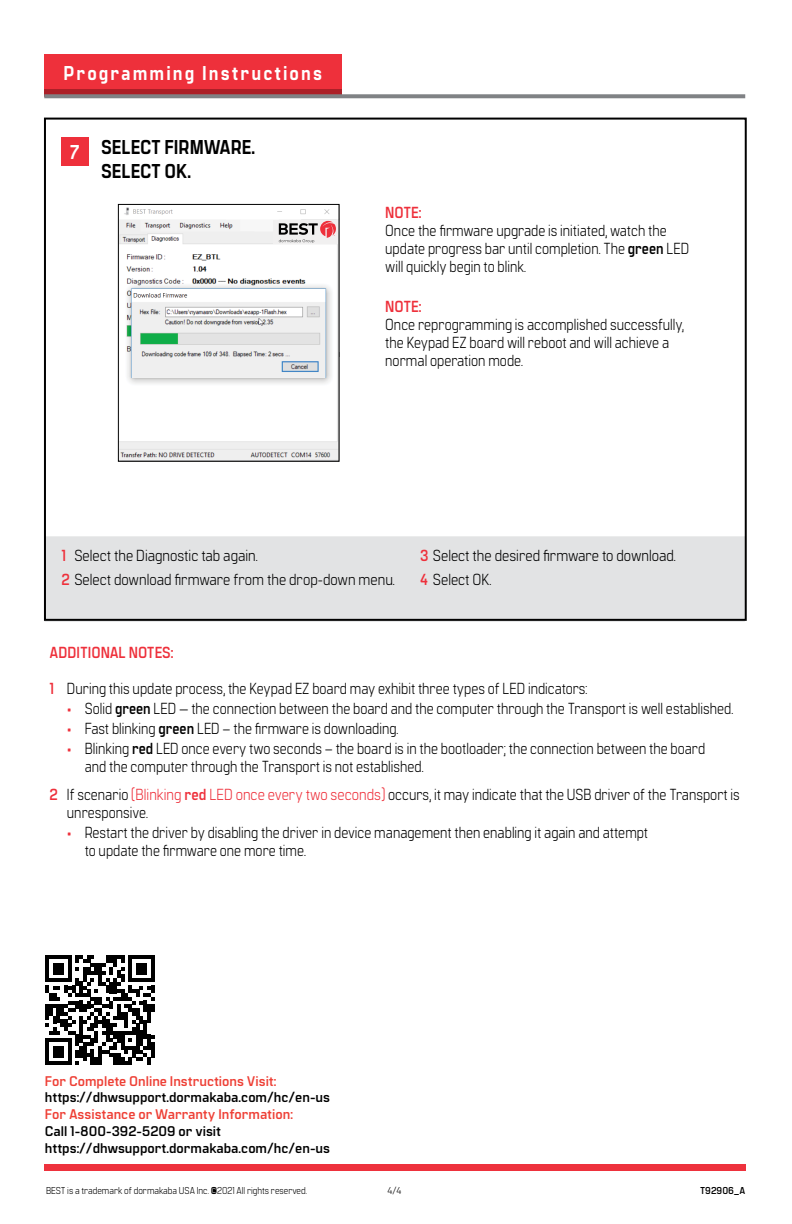
<style>
.page{position:relative;width:792px;height:1224px;background:#fff}
.page>*{position:absolute;margin:0;border:0;box-sizing:border-box;transform-origin:0 0}
.t1{font:800 20px "Manifold CF";letter-spacing:.115em;color:#fff;scale:.9 1}
.t2{font:800 20px/24px "Manifold CF";color:#000;scale:.9 1}
.t3{font:16px/18px "Manifold CF";color:#000;scale:.87 1}
.t4{font:16px/24px "Manifold CF";color:#000;scale:.9 1}
.t5{font:700 16px "Manifold CF";color:#ee303b;scale:.9 1}
.t6{font:700 14px/16.8px "Manifold CF";color:#000}
.t7{font:700 14px "Manifold CF";color:#ee4036}
.t8{font:10px "Manifold CF";color:#000;scale:.9 1}
.t9{font:700 10px "Manifold CF";color:#000;scale:.95 1}
.t10{font:10px "Manifold CF";color:#000;scale:.95 1}
.s1{font-weight:700}
.s2{font-weight:700;color:#ee303b}
.s3{color:#ee303b}
</style>
<div class="page">
<div style="left:44px;top:536px;width:701px;height:86px;background:#e2e3e4"></div>
<div style="left:44px;top:1164px;width:702px;height:7px;background:#ee323d"></div>
<div style="left:44px;top:55px;width:298px;height:42px;background:#ee303b"></div>
<div style="left:44px;top:89px;width:298px;height:7px;background:#ac2028"></div>
<svg style="left:44px;top:94px;width:701px;height:4px;background:#868487"></svg>
<div style="left:62px;top:137px;width:27px;height:28px;background:#ee303b"></div>
<div style="left:44px;top:118px;width:703px;height:503px;border:2px solid #000"></div>
<div style="left:62px;top:138px;width:27px;height:28px;background:#ee303b"></div>
<img style="left:120px;top:207px;width:218px;height:253px">
<div style="left:118px;top:204px;width:222px;height:258px;border:1px solid #000"></div>
<div style="left:273px;top:221px;width:65px;height:23px;background:#f1f0f0"></div>
<svg style="left:269px;top:221px;width:67px;height:32px"></svg>
<svg style="left:45px;top:956px;width:110px;height:109px"></svg>
<hr style="left:151px;top:1042px;width:4px;height:15px;background:#000">
<p class="t1" style="left:64px;top:62px;width:289px">Programming Instructions</p>
<p class="t1" style="left:70px;top:140px;width:12px">7</p>
<p class="t2" style="left:101px;top:137px;width:173px">SELECT FIRMWARE.<br>SELECT OK.</p>
<p class="t5" style="left:385px;top:203px;width:42px">NOTE:</p>
<p class="t3" style="left:385px;top:221px;width:351px">Once the firmware upgrade is initiated, watch the update progress bar until completion. The <span class="s1">green</span> LED will quickly begin to blink.</p>
<p class="t5" style="left:385px;top:297px;width:42px">NOTE:</p>
<p class="t3" style="left:385px;top:315px;width:345px">Once reprogramming is accomplished successfully, the Keypad EZ board will reboot and will achieve a normal operation mode.</p>
<p class="t4" style="left:62px;top:544px;width:372px"><span class="s2">1</span> Select the Diagnostic tab again.<br><span class="s2">2</span> Select download firmware from the drop-down menu.</p>
<p class="t4" style="left:420px;top:544px;width:286px"><span class="s2">3</span> Select the desired firmware to download.<br><span class="s2">4</span> Select OK.</p>
<p class="t5" style="left:49px;top:643px;width:139px">ADDITIONAL NOTES:</p>
<p class="t3" style="left:49px;top:680px;width:620px"><span class="s2">1</span> During this update process, the Keypad EZ board may exhibit three types of LED indicators:</p>
<p class="t3" style="left:67px;top:700px;width:767px"><span class="s2">•</span> Solid <span class="s1">green</span> LED — the connection between the board and the computer through the Transport is well established.</p>
<p class="t3" style="left:67px;top:720px;width:383px"><span class="s2">•</span> Fast blinking <span class="s1">green</span> LED – the firmware is downloading.</p>
<p class="t3" style="left:85px;top:740px;width:715px;text-indent:-18px"><span class="s2">•</span> Blinking <span class="s1">red</span> LED once every two seconds – the board is in the bootloader; the connection between the board and the computer through the Transport is not established.</p>
<p class="t3" style="left:67px;top:786px;width:775px;text-indent:-17px"><span class="s2">2</span> If scenario <span class="s3">(Blinking</span> <span class="s2">red</span> <span class="s3">LED once every two seconds)</span> occurs, it may indicate that the USB driver of the Transport is unresponsive.</p>
<p class="t3" style="left:85px;top:824px;width:649px;text-indent:-18px"><span class="s2">•</span> Restart the driver by disabling the driver in device management then enabling it again and attempt to update the firmware one more time.</p>
<p class="t7" style="left:45px;top:1073px;width:233px">For Complete Online Instructions Visit:</p>
<p class="t6" style="left:45px;top:1090px;width:287px">https://dhwsupport.dormakaba.com/hc/en-us</p>
<p class="t7" style="left:45px;top:1106px;width:249px">For Assistance or Warranty Information:</p>
<p class="t6" style="left:45px;top:1123px;width:287px">Call 1-800-392-5209 or visit https://dhwsupport.dormakaba.com/hc/en-us</p>
<p class="t8" style="left:46px;top:1185px;width:292px">BEST is a trademark of dormakaba USA Inc. ©2021 All rights reserved.</p>
<p class="t10" style="left:387px;top:1185px;width:17px">4/4</p>
<p class="t9" style="left:700px;top:1185px;width:49px">T92906_A</p>
</div>
